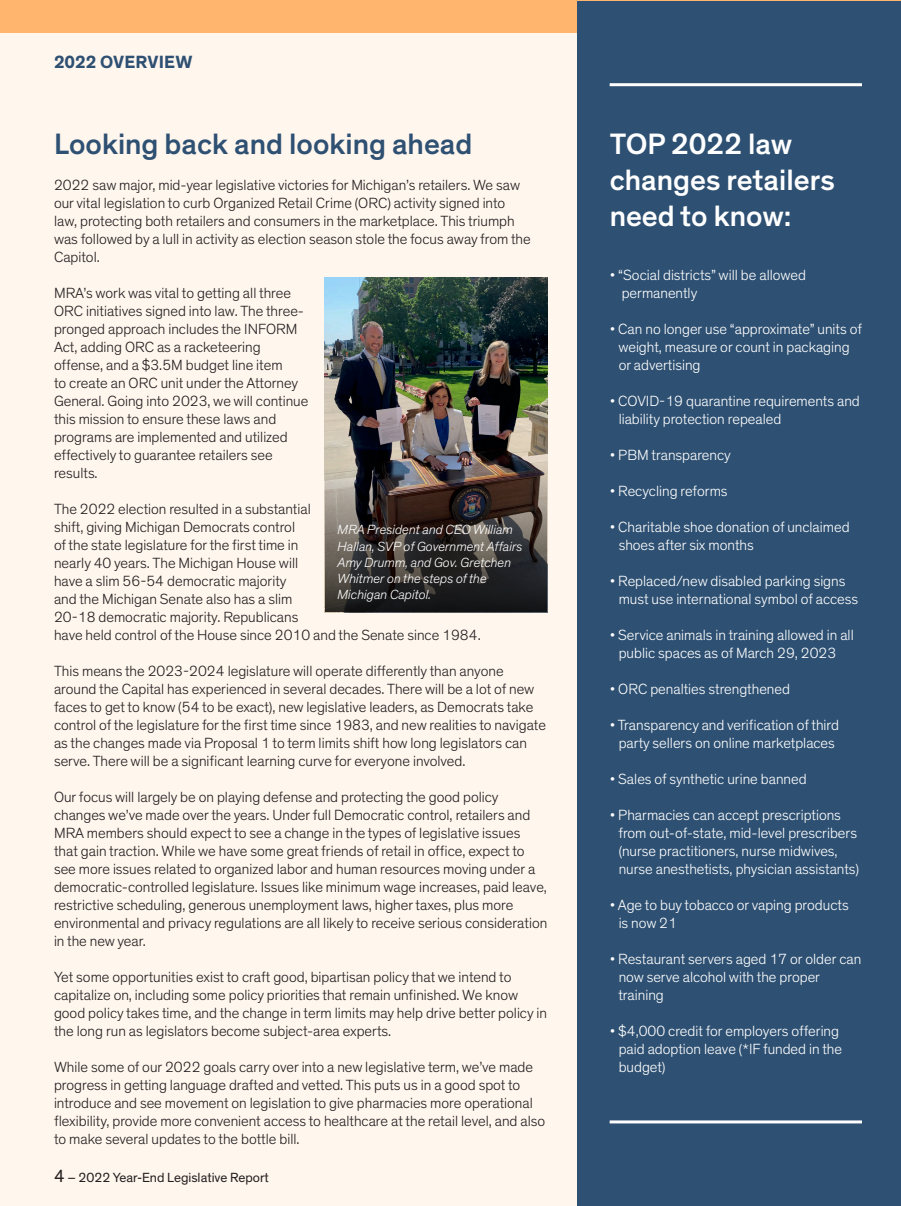
<style>
.page{position:relative;width:901px;height:1206px;background:#fff}
.page>*{position:absolute;margin:0;border:0;box-sizing:border-box;transform-origin:0 0}
.t1{font:500 30px/36px "Theinhardt";color:#fff}
.t2{font:500 30px "Theinhardt";color:#2e5072}
.t3{font:700 18px "Theinhardt";letter-spacing:.005em;color:#2e5072}
.t4{font:300 15px/18px "Theinhardt";color:#231f20}
.t5{font:300 15px/18px "Theinhardt";color:#fff}
.t6{font:italic 300 13.5px/16.2px "Theinhardt";color:#fff}
.t7{font:13.5px "Theinhardt";color:#231f20}
.s1{font-size:18px}
</style>
<div class="page">
<div style="left:1px;top:1px;width:900px;height:1204px;background:#fff6ee"></div>
<div style="left:0;top:0;width:901px;height:33px;background:#ffb56e"></div>
<div style="left:577px;top:1px;width:324px;height:1204px;background:#2e5072"></div>
<hr style="left:609px;top:1120px;width:253px;height:3px;background:#fff">
<hr style="left:609px;top:83px;width:253px;height:3px;background:#fff">
<img style="left:324px;top:278px;width:224px;height:334px">
<svg style="left:325px;top:465px;width:222px;height:146px;background:#3e3835"></svg>
<p class="t3" style="left:54px;top:51px;width:140px">2022 OVERVIEW</p>
<p class="t2" style="left:54px;top:126px;width:420px">Looking back and looking ahead</p>
<p class="t4" style="left:54px;top:176px;width:478px">2022 saw major, mid-year legislative victories for Michigan’s retailers. We saw our vital legislation to curb Organized Retail Crime (ORC) activity signed into law, protecting both retailers and consumers in the marketplace. This triumph was followed by a lull in activity as election season stole the focus away from the Capitol.</p>
<p class="t4" style="left:54px;top:284px;width:256px">MRA’s work was vital to getting all three ORC initiatives signed into law. The three&shy;pronged approach includes the INFORM Act, adding ORC as a racketeering offense, and a $3.5M budget line item<br>to create an ORC unit under the Attorney General. Going into 2023, we will continue this mission to ensure these laws and programs are implemented and utilized effectively to guarantee retailers see results.</p>
<p class="t4" style="left:54px;top:500px;width:428px">The 2022 election resulted in a substantial<br>shift, giving Michigan Democrats control<br>of the state legislature for the first time in<br>nearly 40 years. The Michigan House will<br>have a slim 56-54 democratic majority<br>and the Michigan Senate also has a slim<br>20-18 democratic majority. Republicans<br>have held control of the House since 2010 and the Senate since 1984.</p>
<p class="t4" style="left:54px;top:662px;width:493px">This means the 2023-2024 legislature will operate differently than anyone around the Capital has experienced in several decades. There will be a lot of new faces to get to know (54 to be exact), new legislative leaders, as Democrats take control of the legislature for the first time since 1983, and new realities to navigate as the changes made via Proposal 1 to term limits shift how long legislators can serve. There will be a significant learning curve for everyone involved.</p>
<p class="t4" style="left:54px;top:788px;width:495px">Our focus will largely be on playing defense and protecting the good policy changes we’ve made over the years. Under full Democratic control, retailers and MRA members should expect to see a change in the types of legislative issues that gain traction. While we have some great friends of retail in office, expect to see more issues related to organized labor and human resources moving under a democratic-controlled legislature. Issues like minimum wage increases, paid leave, restrictive scheduling, generous unemployment laws, higher taxes, plus more environmental and privacy regulations are all likely to receive serious consideration in the new year.</p>
<p class="t4" style="left:54px;top:968px;width:494px">Yet some opportunities exist to craft good, bipartisan policy that we intend to capitalize on, including some policy priorities that remain unfinished. We know good policy takes time, and the change in term limits may help drive better policy in the long run as legislators become subject-area experts.</p>
<p class="t4" style="left:54px;top:1058px;width:493px">While some of our 2022 goals carry over into a new legislative term, we’ve made progress in getting language drafted and vetted. This puts us in a good spot to introduce and see movement on legislation to give pharmacies more operational flexibility, provide more convenient access to healthcare at the retail level, and also to make several updates to the bottle bill.</p>
<p class="t6" style="left:338px;top:522px;width:186px">MRA President and CEO William<br>Hallan, SVP of Government Affairs<br>Amy Drumm, and Gov. Gretchen<br>Whitmer on the steps of the<br>Michigan Capitol.</p>
<p class="t7" style="left:54px;top:1168px;width:216px"><span class="s1">4</span> – 2022 Year-End Legislative Report</p>
<p class="t1" style="left:609px;top:126px;width:227px">TOP 2022 law changes retailers need to know:</p>
<p class="t5" style="left:621px;top:266px;width:186px;text-indent:-12px">• “Social districts” will be allowed permanently</p>
<p class="t5" style="left:618px;top:320px;width:245px;text-indent:-9px">• Can no longer use “approximate” units of weight, measure or count in packaging or advertising</p>
<p class="t5" style="left:618px;top:392px;width:243px;text-indent:-9px">• COVID-19 quarantine requirements and liability protection repealed</p>
<p class="t5" style="left:609px;top:446px;width:123px">• PBM transparency</p>
<p class="t5" style="left:609px;top:482px;width:119px">• Recycling reforms</p>
<p class="t5" style="left:618px;top:518px;width:232px;text-indent:-9px">• Charitable shoe donation of unclaimed shoes after six months</p>
<p class="t5" style="left:618px;top:572px;width:241px;text-indent:-9px">• Replaced/new disabled parking signs must use international symbol of access</p>
<p class="t5" style="left:609px;top:626px;width:246px;text-align:center">• Service animals in training allowed in all public spaces as of March 29, 2023</p>
<p class="t5" style="left:609px;top:680px;width:182px">• ORC penalties strengthened</p>
<p class="t5" style="left:609px;top:716px;width:231px;text-align:center">• Transparency and verification of third party sellers on online marketplaces</p>
<p class="t5" style="left:609px;top:770px;width:198px">• Sales of synthetic urine banned</p>
<p class="t5" style="left:618px;top:806px;width:242px;text-indent:-9px">• Pharmacies can accept prescriptions from out-of-state, mid-level prescribers (nurse practitioners, nurse midwives, nurse anesthetists, physician assistants)</p>
<p class="t5" style="left:618px;top:896px;width:231px;text-indent:-9px">• Age to buy tobacco or vaping products is now 21</p>
<p class="t5" style="left:618px;top:950px;width:244px;text-indent:-9px">• Restaurant servers aged 17 or older can now serve alcohol with the proper training</p>
<p class="t5" style="left:618px;top:1022px;width:225px;text-indent:-9px">• $4,000 credit for employers offering paid adoption leave (*IF funded in the budget)</p>
</div>
